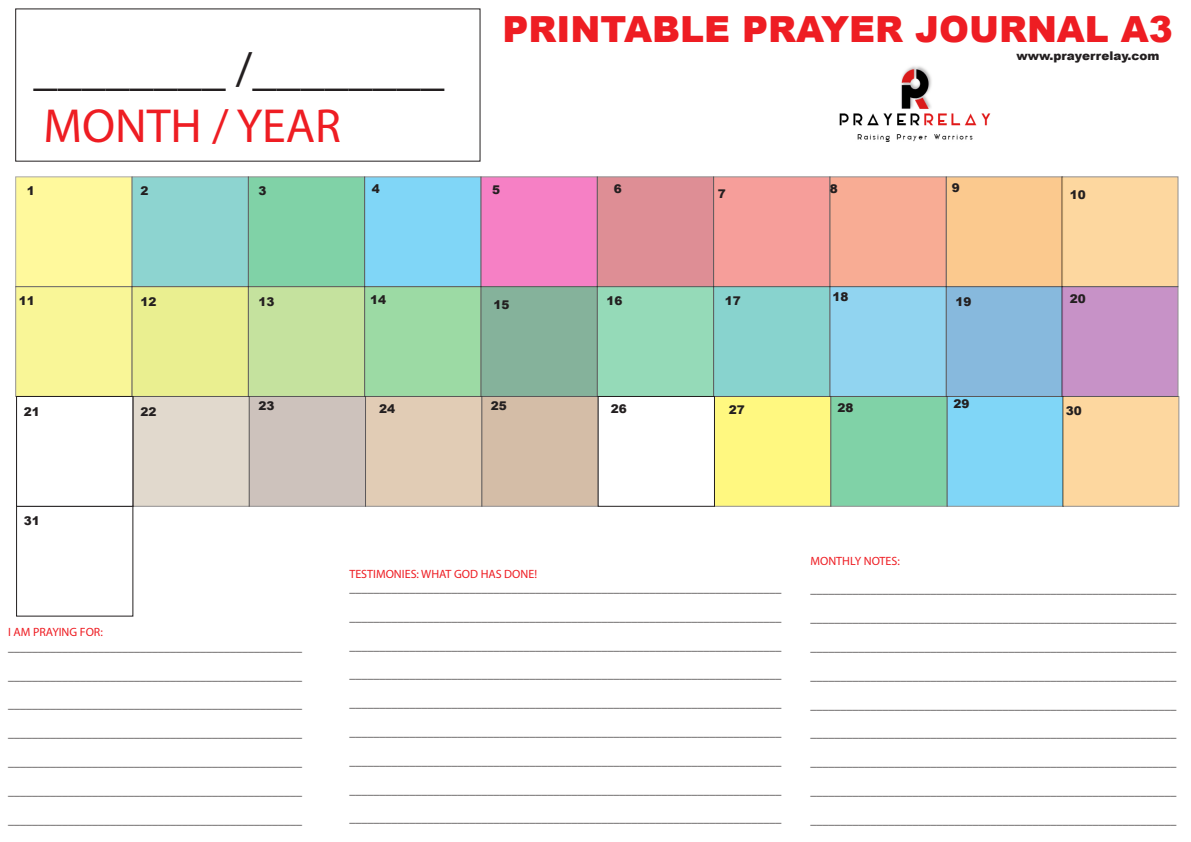
<style>
.page{position:relative;width:1191px;height:842px;background:#fff}
.page>*{position:absolute;margin:0;border:0;box-sizing:border-box;transform-origin:0 0}
.t1{font:48px "Myriad Pro";color:#231f20}
.t2{font:48px "Myriad Pro";color:#ee1d23}
.t3{font:900 36px "Arial";color:#ee1d23}
.t4{font:12px "Myriad Pro";color:#231f20}
.t5{font:900 12px "Arial";color:#231f20}
.t6{font:12px "Myriad Pro";color:#ee1d23}
</style>
<div class="page">
<div style="left:15px;top:176px;width:117px;height:111px;background:#fff99c"></div>
<div style="left:248px;top:176px;width:117px;height:111px;background:#80d2a7"></div>
<div style="left:131px;top:176px;width:118px;height:111px;background:#8dd4d0"></div>
<div style="left:364px;top:176px;width:117px;height:111px;background:#80d6f7"></div>
<div style="left:480px;top:176px;width:118px;height:111px;background:#f680c5"></div>
<div style="left:597px;top:176px;width:117px;height:111px;background:#de8e95"></div>
<div style="left:713px;top:176px;width:117px;height:111px;background:#f69e9a"></div>
<div style="left:829px;top:176px;width:117px;height:111px;background:#f8ac94"></div>
<div style="left:945px;top:176px;width:118px;height:111px;background:#fbc98e"></div>
<div style="left:15px;top:286px;width:117px;height:111px;background:#f9f697"></div>
<div style="left:248px;top:286px;width:117px;height:111px;background:#c5e29e"></div>
<div style="left:131px;top:286px;width:118px;height:111px;background:#eaef90"></div>
<div style="left:364px;top:286px;width:117px;height:111px;background:#9cdaa4"></div>
<div style="left:480px;top:286px;width:118px;height:111px;background:#85b29b"></div>
<div style="left:597px;top:286px;width:117px;height:111px;background:#95dab8"></div>
<div style="left:713px;top:286px;width:117px;height:111px;background:#88d3ce"></div>
<div style="left:829px;top:286px;width:117px;height:111px;background:#91d4f0"></div>
<div style="left:945px;top:286px;width:118px;height:111px;background:#87b9dd"></div>
<div style="left:249px;top:396px;width:117px;height:111px;background:#cdc2bc;border:1px solid #231f20"></div>
<div style="left:132px;top:396px;width:118px;height:111px;background:#e1d9cd;border:1px solid #231f20"></div>
<div style="left:365px;top:396px;width:117px;height:111px;background:#e1ccb5;border:1px solid #231f20"></div>
<div style="left:481px;top:396px;width:117px;height:111px;background:#d4bda7"></div>
<div style="left:597px;top:396px;width:118px;height:111px;background:#fff;border:1px solid #231f20"></div>
<div style="left:714px;top:396px;width:117px;height:111px;background:#fff880;border:1px solid #231f20"></div>
<div style="left:830px;top:396px;width:117px;height:111px;background:#80d2a7"></div>
<div style="left:946px;top:396px;width:118px;height:111px;background:#80d6f7;border:1px solid #231f20"></div>
<div style="left:1061px;top:176px;width:117px;height:111px;background:#fdd79f"></div>
<div style="left:1061px;top:286px;width:117px;height:111px;background:#c792c7"></div>
<div style="left:1062px;top:396px;width:117px;height:111px;background:#fdd79f"></div>
<div style="left:16px;top:396px;width:117px;height:111px;background:#fff;border:1px solid #231f20"></div>
<img style="left:839px;top:66px;width:152px;height:76px">
<h1 class="t1" style="left:34px;top:40px;width:412px">________ /________</h1>
<h1 class="t2" style="left:43px;top:97px;width:299px">MONTH / YEAR</h1>
<h2 class="t3" style="left:502px;top:3px;width:672px">PRINTABLE PRAYER JOURNAL A3</h2>
<p class="t5" style="left:1016px;top:47px;width:145px">www.prayerrelay.com</p>
<p class="t5" style="left:27px;top:182px;width:10px">1</p>
<p class="t5" style="left:140px;top:182px;width:10px">2</p>
<p class="t5" style="left:258px;top:182px;width:10px">3</p>
<p class="t5" style="left:372px;top:180px;width:10px">4</p>
<p class="t5" style="left:492px;top:181px;width:10px">5</p>
<p class="t5" style="left:613px;top:180px;width:10px">6</p>
<p class="t5" style="left:718px;top:185px;width:10px">7</p>
<p class="t5" style="left:830px;top:180px;width:10px">8</p>
<p class="t5" style="left:951px;top:179px;width:10px">9</p>
<p class="t5" style="left:1069px;top:186px;width:18px">10</p>
<p class="t5" style="left:19px;top:292px;width:18px">11</p>
<p class="t5" style="left:140px;top:293px;width:18px">12</p>
<p class="t5" style="left:258px;top:293px;width:18px">13</p>
<p class="t5" style="left:370px;top:291px;width:18px">14</p>
<p class="t5" style="left:493px;top:296px;width:18px">15</p>
<p class="t5" style="left:606px;top:292px;width:18px">16</p>
<p class="t5" style="left:725px;top:292px;width:18px">17</p>
<p class="t5" style="left:832px;top:288px;width:18px">18</p>
<p class="t5" style="left:955px;top:293px;width:18px">19</p>
<p class="t5" style="left:1069px;top:290px;width:18px">20</p>
<p class="t5" style="left:24px;top:403px;width:18px">21</p>
<p class="t5" style="left:140px;top:403px;width:18px">22</p>
<p class="t5" style="left:24px;top:512px;width:18px">31</p>
<p class="t5" style="left:258px;top:397px;width:18px">23</p>
<p class="t5" style="left:379px;top:400px;width:18px">24</p>
<p class="t5" style="left:491px;top:397px;width:18px">25</p>
<p class="t5" style="left:611px;top:400px;width:18px">26</p>
<p class="t5" style="left:729px;top:401px;width:18px">27</p>
<p class="t5" style="left:837px;top:399px;width:18px">28</p>
<p class="t5" style="left:953px;top:395px;width:18px">29</p>
<p class="t5" style="left:1065px;top:402px;width:18px">30</p>
<p class="t6" style="left:8px;top:625px;width:96px">I AM PRAYING FOR:</p>
<p class="t4" style="left:8px;top:639px;width:296px">_________________________________________________</p>
<p class="t4" style="left:8px;top:668px;width:296px">_________________________________________________</p>
<p class="t4" style="left:8px;top:697px;width:296px">_________________________________________________</p>
<p class="t4" style="left:8px;top:726px;width:296px">_________________________________________________</p>
<p class="t4" style="left:8px;top:755px;width:296px">_________________________________________________</p>
<p class="t4" style="left:8px;top:783px;width:296px">_________________________________________________</p>
<p class="t4" style="left:8px;top:812px;width:296px">_________________________________________________</p>
<p class="t6" style="left:349px;top:566px;width:189px">TESTIMONIES: WHAT GOD HAS DONE!</p>
<p class="t4" style="left:349px;top:580px;width:433px">________________________________________________________________________</p>
<p class="t4" style="left:349px;top:609px;width:433px">________________________________________________________________________</p>
<p class="t4" style="left:349px;top:638px;width:433px">________________________________________________________________________</p>
<p class="t4" style="left:349px;top:667px;width:433px">________________________________________________________________________</p>
<p class="t4" style="left:349px;top:696px;width:433px">________________________________________________________________________</p>
<p class="t4" style="left:349px;top:724px;width:433px">________________________________________________________________________</p>
<p class="t4" style="left:349px;top:753px;width:433px">________________________________________________________________________</p>
<p class="t4" style="left:349px;top:782px;width:433px">________________________________________________________________________</p>
<p class="t4" style="left:349px;top:811px;width:433px">________________________________________________________________________</p>
<p class="t6" style="left:810px;top:553px;width:91px">MONTHLY NOTES:</p>
<p class="t4" style="left:810px;top:582px;width:367px">_____________________________________________________________</p>
<p class="t4" style="left:810px;top:611px;width:367px">_____________________________________________________________</p>
<p class="t4" style="left:810px;top:639px;width:367px">_____________________________________________________________</p>
<p class="t4" style="left:810px;top:668px;width:367px">_____________________________________________________________</p>
<p class="t4" style="left:810px;top:697px;width:367px">_____________________________________________________________</p>
<p class="t4" style="left:810px;top:726px;width:367px">_____________________________________________________________</p>
<p class="t4" style="left:810px;top:755px;width:367px">_____________________________________________________________</p>
<p class="t4" style="left:810px;top:783px;width:367px">_____________________________________________________________</p>
<p class="t4" style="left:810px;top:812px;width:367px">_____________________________________________________________</p>
</div>
